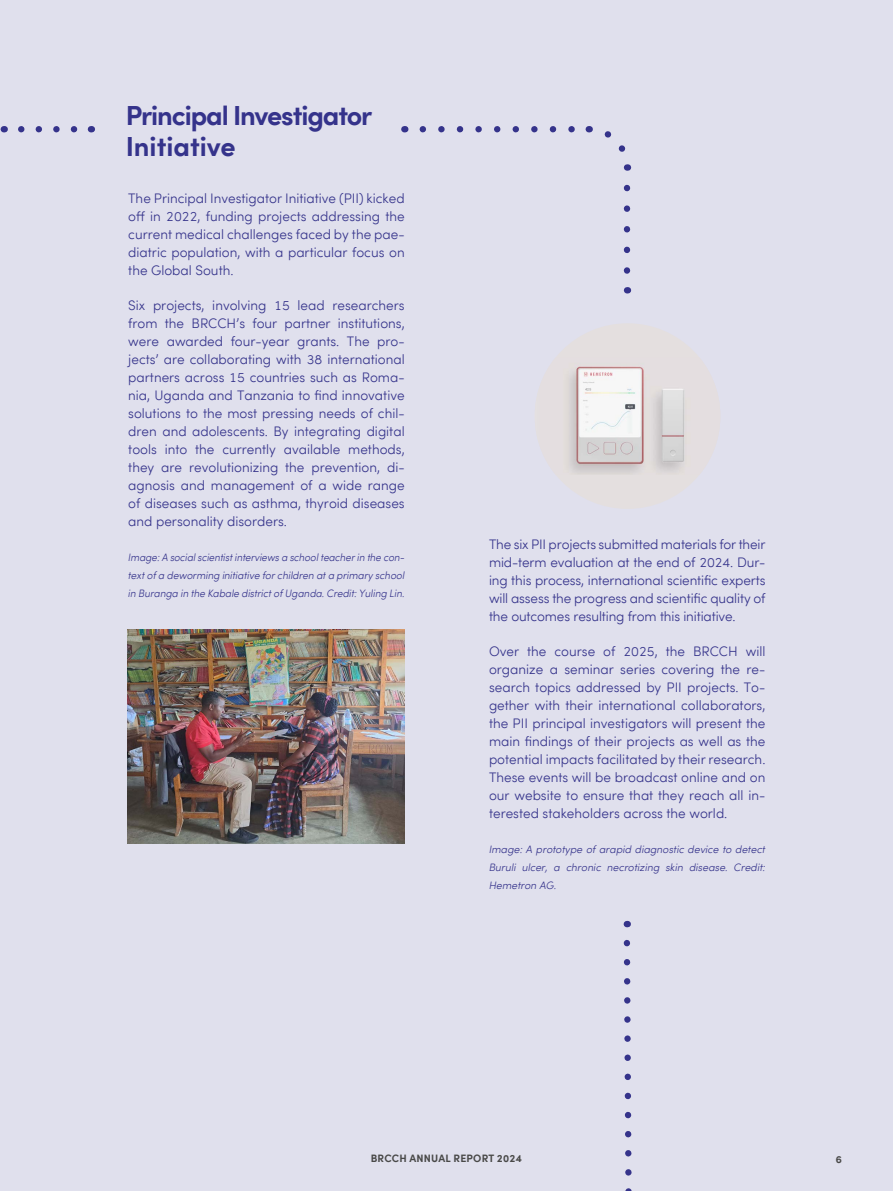
<style>
.page{position:relative;width:893px;height:1191px;background:#e0e0ed}
.page>*{position:absolute;margin:0;border:0;box-sizing:border-box;transform-origin:0 0}
.t1{font:700 27px/31.5px "Sofia Pro";letter-spacing:-.04em;color:#35338b}
.t2{font:300 13.5px/18px "Sofia Pro";color:#35338b;text-align:justify}
.t3{font:italic 300 10.5px/18px "Sofia Pro";color:#35338b;text-align:justify;scale:.95 1}
.t4{font:italic 300 10.5px/18px "Sofia Pro";color:#35338b;text-align:justify}
.t5{font:700 10.5px "Sofia Pro";letter-spacing:.02em;color:#494948}
</style>
<div class="page">
<svg style="left:21px;top:126px;width:57px;height:6px"></svg>
<svg style="left:423px;top:126px;width:152px;height:6px"></svg>
<svg style="left:624px;top:188px;width:6px;height:86px"></svg>
<svg style="left:604px;top:131px;width:28px;height:40px"></svg>
<svg style="left:623px;top:939px;width:9px;height:252px"></svg>
<div style="left:535px;top:323px;width:185px;height:186px;background:#e4dfdf;border-radius:50%"></div>
<img style="left:535px;top:361px;width:185px;height:114px">
<img style="left:127px;top:630px;width:277px;height:213px">
<h1 class="t1" style="left:126px;top:97px;width:248px">Principal Investigator<br>Initiative</h1>
<p class="t2" style="left:128px;top:189px;width:278px">The Principal Investigator Initiative (PII) kicked off in 2022, funding projects addressing the current medical challenges faced by the pae&shy;diatric population, with a particular focus on the Global South.</p>
<p class="t2" style="left:128px;top:296px;width:278px">Six projects, involving 15 lead researchers from the BRCCH’s four partner institutions, were awarded four-year grants. The pro&shy;jects’ are collaborating with 38 international partners across 15 countries such as Roma&shy;nia, Uganda and Tanzania to find innovative solutions to the most pressing needs of chil&shy;dren and adolescents. By integrating digital tools into the currently available methods, they are revolutionizing the prevention, di&shy;agnosis and management of a wide range of diseases such as asthma, thyroid diseases and personality disorders.</p>
<p class="t3" style="left:128px;top:548px;width:293px">Image: A social scientist interviews a school teacher in the con&shy;text of a deworming initiative for children at a primary school in Buranga in the Kabale district of Uganda. Credit: Yuling Lin.</p>
<p class="t2" style="left:489px;top:534px;width:278px">The six PII projects submitted materials for their mid-term evaluation at the end of 2024. Dur&shy;ing this process, international scientific experts will assess the progress and scientific quality of the outcomes resulting from this initiative.</p>
<p class="t2" style="left:489px;top:641px;width:278px">Over the course of 2025, the BRCCH will organize a seminar series covering the re&shy;search topics addressed by PII projects. To&shy;gether with their international collaborators, the PII principal investigators will present the main findings of their projects as well as the potential impacts facilitated by their research.<br>These events will be broadcast online and on our website to ensure that they reach all in&shy;terested stakeholders across the world.</p>
<p class="t4" style="left:489px;top:839px;width:278px">Image: A prototype of arapid diagnostic device to detect Buruli ulcer, a chronic necrotizing skin disease. Credit:<br>Hemetron AG.</p>
<p class="t5" style="left:371px;top:1150px;width:153px">BRCCH ANNUAL REPORT 2024</p>
<p class="t5" style="left:836px;top:1151px;width:8px">6</p>
</div>
